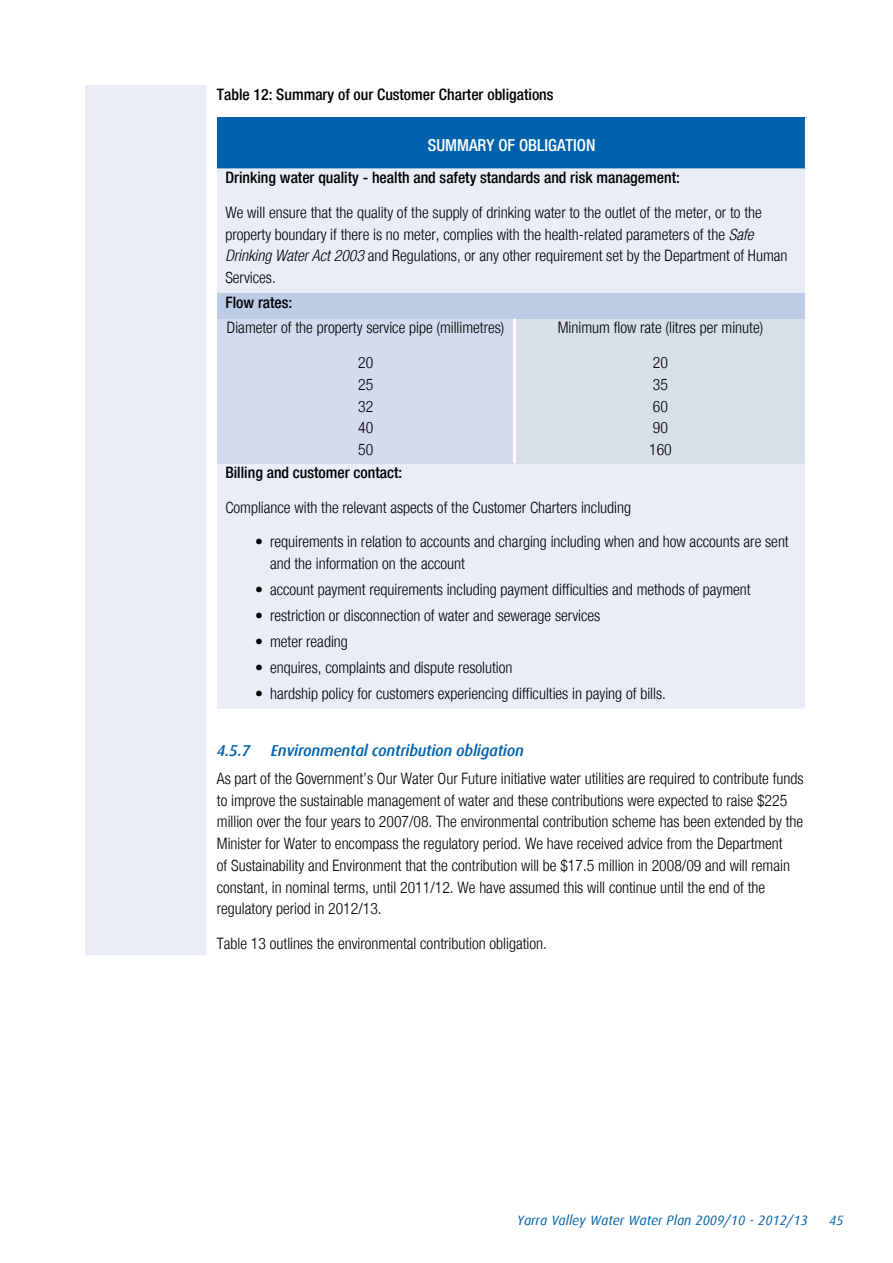
<style>
.page{position:relative;width:893px;height:1263px;background:#fff}
.page>*{position:absolute;margin:0;border:0;box-sizing:border-box;transform-origin:0 0}
.t1{font:500 condensed 16.5px "Helvetica Neue LT";color:#fff}
.t2{font:300 condensed 15.75px/21.8px "Helvetica Neue LT";color:#000}
.t3{font:500 condensed 15.75px "Helvetica Neue LT";color:#000}
.t4{font:italic 500 15.75px "Dax";letter-spacing:-.015em;color:#0062ac}
.t5{font:italic 13.5px "Dax";color:#0062ac}
.s1{font-style:italic}
</style>
<div class="page">
<div style="left:85px;top:85px;width:122px;height:870px;background:#e9edf7"></div>
<div style="left:217px;top:117px;width:589px;height:51px;background:#0062ac"></div>
<div style="left:217px;top:168px;width:588px;height:541px;background:#e9edf7"></div>
<div style="left:217px;top:293px;width:589px;height:26px;background:#bccbe6"></div>
<div style="left:217px;top:319px;width:297px;height:144px;background:#d3dcee"></div>
<div style="left:514px;top:319px;width:292px;height:144px;background:#d7e0e9"></div>
<hr style="left:805px;top:293px;width:3px;height:26px;background:#fff">
<hr style="left:513px;top:319px;width:3px;height:144px;background:#fff">
<hr style="left:805px;top:319px;width:3px;height:144px;background:#fff">
<hr style="left:805px;top:117px;width:3px;height:51px;background:#fff">
<p class="t3" style="left:217px;top:85px;width:338px">Table 12: Summary of our Customer Charter obligations</p>
<p class="t1" style="left:428px;top:135px;width:169px">SUMMARY OF OBLIGATION</p>
<p class="t3" style="left:225px;top:168px;width:456px">Drinking water quality - health and safety standards and risk management:</p>
<p class="t2" style="left:225px;top:201px;width:564px">We will ensure that the quality of the supply of drinking water to the outlet of the meter, or to the property boundary if there is no meter, complies with the health-related parameters of the <span class="s1">Safe Drinking Water Act 2003</span> and Regulations, or any other requirement set by the Department of Human Services.</p>
<p class="t3" style="left:225px;top:293px;width:69px">Flow rates:</p>
<p class="t2" style="left:227px;top:311px;width:279px;line-height:34.5px;text-align:center">Diameter of the property service pipe (millimetres)<br>20</p>
<p class="t2" style="left:358px;top:373px;width:17px;text-align:justify">25<br>32<br>40<br>50</p>
<p class="t2" style="left:558px;top:311px;width:207px;line-height:34.5px;text-align:center">Minimum flow rate (litres per minute)<br>20</p>
<p class="t2" style="left:649px;top:373px;width:24px">35<br>60<br>90<br>160</p>
<p class="t3" style="left:225px;top:463px;width:178px">Billing and customer contact:</p>
<p class="t2" style="left:225px;top:496px;width:407px">Compliance with the relevant aspects of the Customer Charters including</p>
<p class="t2" style="left:270px;top:531px;width:520px;text-indent:-15px">• requirements in relation to accounts and charging including when and how accounts are sent and the information on the account</p>
<p class="t2" style="left:255px;top:578px;width:497px">• account payment requirements including payment difficulties and methods of payment</p>
<p class="t2" style="left:255px;top:604px;width:347px">• restriction or disconnection of water and sewerage services</p>
<p class="t2" style="left:255px;top:630px;width:94px">• meter reading</p>
<p class="t2" style="left:255px;top:656px;width:259px">• enquires, complaints and dispute resolution</p>
<p class="t2" style="left:255px;top:682px;width:412px">• hardship policy for customers experiencing difficulties in paying of bills.</p>
<p class="t4" style="left:217px;top:741px;width:35px">4.5.7</p>
<p class="t4" style="left:271px;top:741px;width:254px">Environmental contribution obligation</p>
<p class="t2" style="left:217px;top:767px;width:588px">As part of the Government’s Our Water Our Future initiative water utilities are required to contribute funds to improve the sustainable management of water and these contributions were expected to raise $225 million over the four years to 2007/08. The environmental contribution scheme has been extended by the Minister for Water to encompass the regulatory period. We have received advice from the Department<br>of Sustainability and Environment that the contribution will be $17.5 million in 2008/09 and will remain constant, in nominal terms, until 2011/12. We have assumed this will continue until the end of the regulatory period in 2012/13.</p>
<p class="t2" style="left:217px;top:932px;width:332px">Table 13 outlines the environmental contribution obligation.</p>
<p class="t5" style="left:517px;top:1212px;width:292px">Yarra Valley Water Water Plan 2009/10 - 2012/13</p>
<p class="t5" style="left:829px;top:1212px;width:16px">45</p>
</div>
